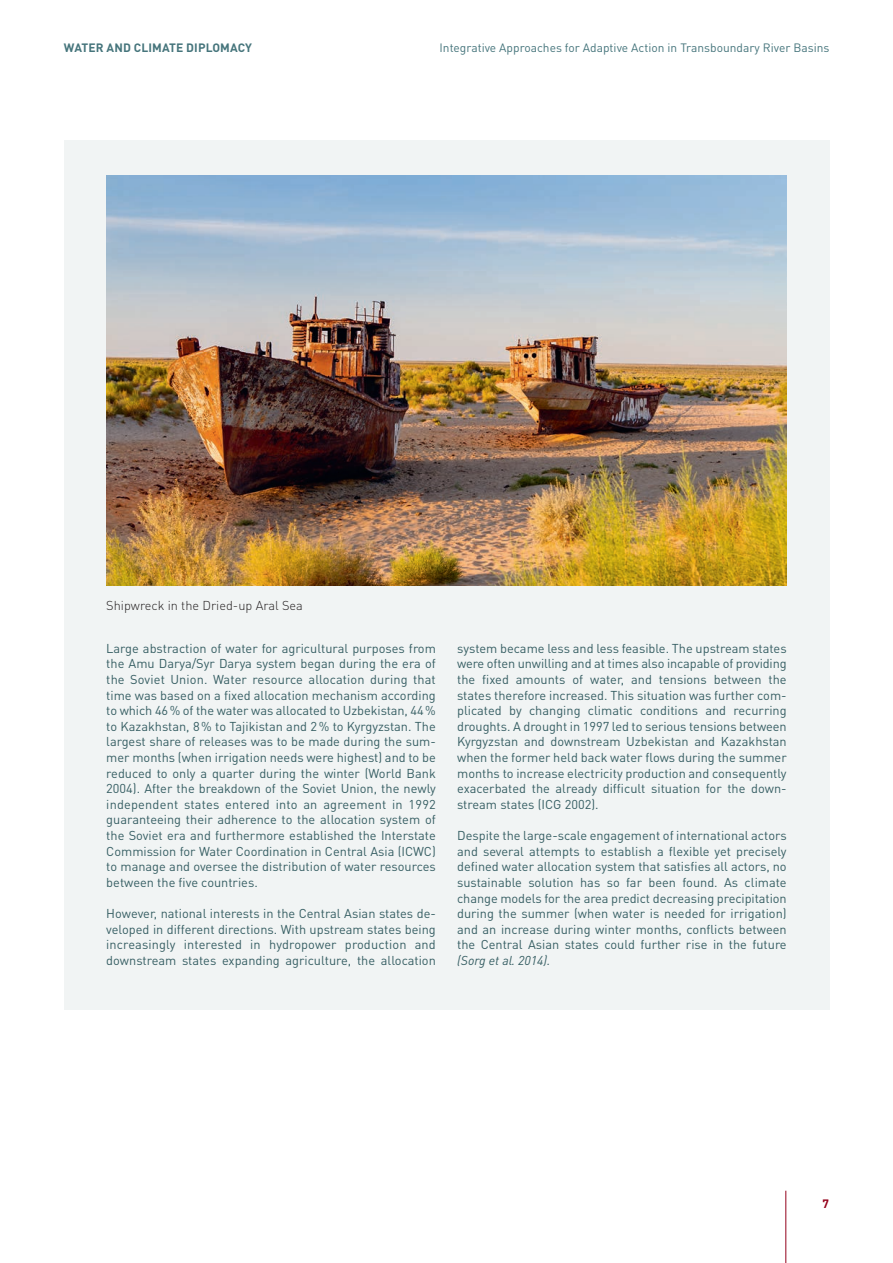
<style>
.page{position:relative;width:893px;height:1263px;background:#fff}
.page>*{position:absolute;margin:0;border:0;box-sizing:border-box;transform-origin:0 0}
.t1{font:12.75px/15.6px "DIN Pro";color:#365e63;text-align:justify}
.t2{font:300 12.75px "DIN Pro";color:#231f20}
.t3{font:italic 12.75px "DIN Pro";color:#365e63}
.t4{font:12px "DIN Pro";color:#46757c}
.t5{font:700 12px "DIN Pro";letter-spacing:.01em;color:#46757c}
.t6{font:700 12px "DIN Pro";color:#94021b}
</style>
<div class="page">
<hr style="left:785px;top:1191px;width:1px;height:72px;background:#94021b">
<div style="left:64px;top:140px;width:765px;height:870px;background:#f1f4f4"></div>
<img style="left:106px;top:175px;width:681px;height:411px">
<p class="t5" style="left:64px;top:39px;width:190px">WATER AND CLIMATE DIPLOMACY</p>
<p class="t4" style="left:440px;top:39px;width:391px">Integrative Approaches for Adaptive Action in Transboundary River Basins</p>
<p class="t2" style="left:106px;top:596px;width:198px">Shipwreck in the Dried-up Aral Sea</p>
<p class="t1" style="left:106px;top:640px;width:331px">Large abstraction of water for agricultural purposes from the Amu Darya/Syr Darya system began during the era of the Soviet Union. Water resource allocation during that time was based on a fixed allocation mechanism according to which 46% of the water was allocated to Uzbekistan, 44% to Kazakhstan, 8% to Tajikistan and 2% to Kyrgyzstan. The largest share of releases was to be made during the sum&shy;mer months (when irrigation needs were highest) and to be reduced to only a quarter during the winter (World Bank 2004). After the breakdown of the Soviet Union, the newly independent states entered into an agreement in 1992 guaranteeing their adherence to the allocation system of the Soviet era and furthermore established the Interstate Commission for Water Coordination in Central Asia (ICWC) to manage and oversee the distribution of water resources between the five countries.</p>
<p class="t1" style="left:106px;top:905px;width:331px">However, national interests in the Central Asian states de&shy;veloped in different directions. With upstream states being increasingly interested in hydropower production and downstream states expanding agriculture, the allocation</p>
<p class="t1" style="left:457px;top:640px;width:331px">system became less and less feasible. The upstream states were often unwilling and at times also incapable of providing the fixed amounts of water, and tensions between the states therefore increased. This situation was further com&shy;plicated by changing climatic conditions and recurring droughts. A drought in 1997 led to serious tensions between Kyrgyzstan and downstream Uzbekistan and Kazakhstan when the former held back water flows during the summer months to increase electricity production and consequently exacerbated the already difficult situation for the down&shy;stream states (ICG 2002).</p>
<p class="t1" style="left:457px;top:827px;width:331px">Despite the large-scale engagement of international actors and several attempts to establish a flexible yet precisely defined water allocation system that satisfies all actors, no sustainable solution has so far been found. As climate change models for the area predict decreasing precipitation during the summer (when water is needed for irrigation) and an increase during winter months, conflicts between the Central Asian states could further rise in the future</p>
<p class="t3" style="left:457px;top:952px;width:95px">(Sorg et al. 2014).</p>
<p class="t6" style="left:822px;top:1196px;width:8px">7</p>
</div>
